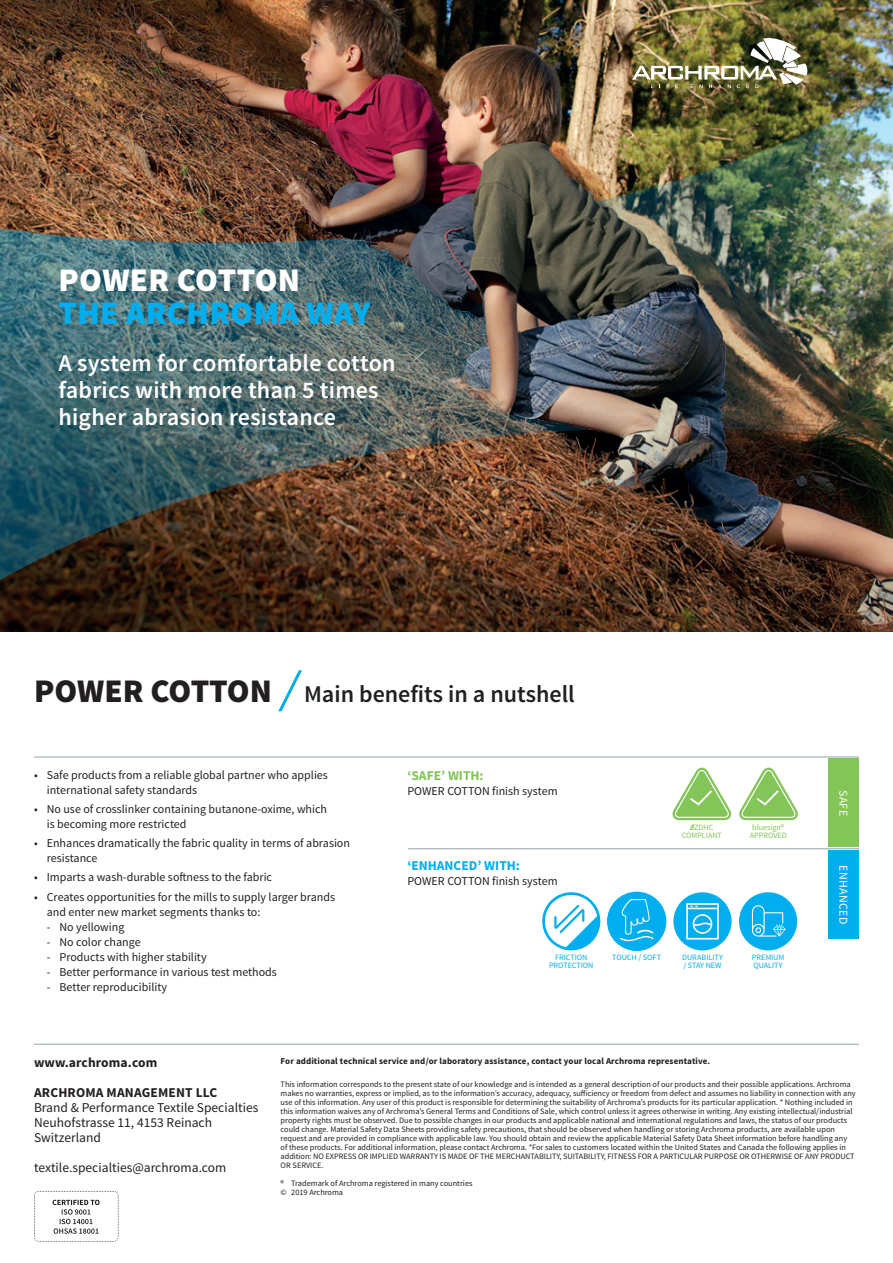
<style>
.page{position:relative;width:893px;height:1263px;background:#fff}
.page>*{position:absolute;margin:0;border:0;box-sizing:border-box;transform-origin:0 0}
.t1{font:900 33px "Source Sans Pro";letter-spacing:.01em;color:#00aeef}
.t2{font:900 33px "Source Sans Pro";letter-spacing:.01em;color:#fff}
.t3{font:600 24px/27px "Source Sans Pro";letter-spacing:.01em;color:#fff}
.t4{font:600 24px "Source Sans Pro";color:#231f20}
.t5{font:13.5px/15px "Source Sans Pro";color:#231f20}
.t6{font:700 13.5px "Source Sans Pro";letter-spacing:.01em;color:#231f20}
.t7{font:700 13.5px "Source Sans Pro";color:#00aeef}
.t8{font:700 13.5px "Source Sans Pro";color:#83c557}
.t9{font:12px/15px "Source Sans Pro";color:#231f20}
.t10{font:12px "Source Sans Pro";letter-spacing:.03em;color:#fff}
.t11{font:700 9px "Source Sans Pro";letter-spacing:.01em;color:#231f20}
.t12{font:8.25px/9px "Source Sans Pro";color:#231f20}
.t13{font:8.1px/8.1px "Source Sans Pro";letter-spacing:-.01em;color:#00aeef}
.t14{font:8.1px/8.1px "Source Sans Pro";letter-spacing:-.01em;color:#83c558;text-align:center}
.s1{font-weight:900;font-size:33px}
</style>
<div class="page">
<svg style="left:34px;top:1191px;width:85px;height:51px"></svg>
<hr style="left:34px;top:1044px;width:825px;height:1px;background:#94a2aa">
<svg style="left:278px;top:670px;width:24px;height:41px"></svg>
<hr style="left:34px;top:757px;width:825px;height:1px;background:#94a2aa">
<div style="left:739px;top:892px;width:58px;height:58px;background:#00aeef;border-radius:50%"></div>
<svg style="left:752px;top:905px;width:33px;height:31px"></svg>
<svg style="left:673px;top:892px;width:59px;height:58px"></svg>
<img style="left:0;top:0;width:893px;height:631px">
<img style="left:0;top:83px;width:893px;height:505px">
<img style="left:632px;top:38px;width:175px;height:50px">
<svg style="left:739px;top:768px;width:59px;height:52px"></svg>
<svg style="left:672px;top:768px;width:60px;height:62px"></svg>
<svg style="left:542px;top:891px;width:125px;height:60px"></svg>
<hr style="left:408px;top:848px;width:451px;height:1px;background:#94a2aa">
<div style="left:829px;top:759px;width:30px;height:88px;background:#83c557"></div>
<div style="left:829px;top:850px;width:30px;height:89px;background:#00aeef"></div>
<h1 class="t2" style="left:58px;top:258px;width:243px">POWER COTTON</h1>
<h1 class="t1" style="left:58px;top:291px;width:314px">THE ARCHROMA WAY</h1>
<h2 class="t3" style="left:58px;top:350px;width:339px">A system for comfortable cotton fabrics with more than 5 times higher abrasion resistance</h2>
<h2 class="t4" style="left:34px;top:679px;width:542px"><span class="s1">POWER COTTON</span> Main benefits in a nutshell</h2>
<h3 class="t9" style="left:47px;top:767px;width:283px;text-indent:-13px">• Safe products from a reliable global partner who applies international safety standards</h3>
<h3 class="t9" style="left:47px;top:802px;width:282px;text-indent:-13px">• No use of crosslinker containing butanone-oxime, which is becoming more restricted</h3>
<h3 class="t9" style="left:47px;top:836px;width:305px;text-indent:-13px">• Enhances dramatically the fabric quality in terms of abrasion resistance</h3>
<h3 class="t9" style="left:34px;top:870px;width:240px">• Imparts a wash-durable softness to the fabric</h3>
<h3 class="t9" style="left:47px;top:889px;width:290px;text-indent:-13px">• Creates opportunities for the mills to supply larger brands and enter new market segments thanks to:</h3>
<h3 class="t9" style="left:47px;top:919px;width:79px">- No yellowing</h3>
<h3 class="t9" style="left:47px;top:934px;width:95px">- No color change</h3>
<h3 class="t9" style="left:47px;top:949px;width:161px">- Products with higher stability</h3>
<h3 class="t9" style="left:47px;top:964px;width:232px">- Better performance in various test methods</h3>
<h3 class="t9" style="left:47px;top:979px;width:122px">- Better reproducibility</h3>
<h3 class="t8" style="left:407px;top:767px;width:78px">‘SAFE’ WITH:</h3>
<h3 class="t9" style="left:407px;top:783px;width:152px">POWER COTTON finish system</h3>
<h3 class="t7" style="left:407px;top:856px;width:114px">‘ENHANCED’ WITH:</h3>
<h3 class="t9" style="left:407px;top:873px;width:152px">POWER COTTON finish system</h3>
<p class="t14" style="left:682px;top:823px;width:42px">0ZDHC<br>COMPLIANT</p>
<p class="t13" style="left:549px;top:953px;width:46px;text-align:center">FRICTION<br>PROTECTION</p>
<p class="t13" style="left:612px;top:953px;width:50px">TOUCH / SOFT</p>
<p class="t13" style="left:682px;top:953px;width:42px">DURABILITY / STAY NEW</p>
<p class="t14" style="left:750px;top:823px;width:38px">bluesign®<br>APPROVED</p>
<p class="t13" style="left:752px;top:953px;width:34px">PREMIUM<br>QUALITY</p>
<h3 class="t10" style="left:851px;top:790px;width:28px;rotate:90deg">SAFE</h3>
<h3 class="t10" style="left:851px;top:865px;width:61px;rotate:90deg">ENHANCED</h3>
<h3 class="t6" style="left:34px;top:1054px;width:125px">www.archroma.com</h3>
<h3 class="t6" style="left:34px;top:1084px;width:185px">ARCHROMA MANAGEMENT LLC</h3>
<h3 class="t5" style="left:34px;top:1100px;width:226px">Brand &amp; Performance Textile Specialties<br>Neuhofstrasse 11, 4153 Reinach<br>Switzerland</h3>
<h3 class="t5" style="left:34px;top:1160px;width:194px">textile.specialties@archroma.com</h3>
<p class="t11" style="left:281px;top:1055px;width:431px">For additional technical service and/or laboratory assistance, contact your local Archroma representative.</p>
<p class="t12" style="left:281px;top:1080px;width:576px">This information corresponds to the present state of our knowledge and is intended as a general description of our products and their possible applications. Archroma makes no warranties, express or implied, as to the information’s accuracy, adequacy, sufficiency or freedom from defect and assumes no liability in connection with any use of this information. Any user of this product is responsible for determining the suitability of Archroma’s products for its particular application. * Nothing included in this information waives any of Archroma’s General Terms and Conditions of Sale, which control unless it agrees otherwise in writing. Any existing intellectual/industrial property rights must be observed. Due to possible changes in our products and applicable national and international regulations and laws, the status of our products could change. Material Safety Data Sheets providing safety precautions, that should be observed when handling or storing Archroma products, are available upon request and are provided in compliance with applicable law. You should obtain and review the applicable Material Safety Data Sheet information before handling any of these products. For additional information, please contact Archroma. *For sales to customers located within the United States and Canada the following applies in addition: NO EXPRESS OR IMPLIED WARRANTY IS MADE OF THE MERCHANTABILITY, SUITABILITY, FITNESS FOR A PARTICULAR PURPOSE OR OTHERWISE OF ANY PRODUCT OR SERVICE.</p>
<p class="t12" style="left:281px;top:1179px;width:193px">® Trademark of Archroma registered in many countries © 2019 Archroma</p>
</div>
